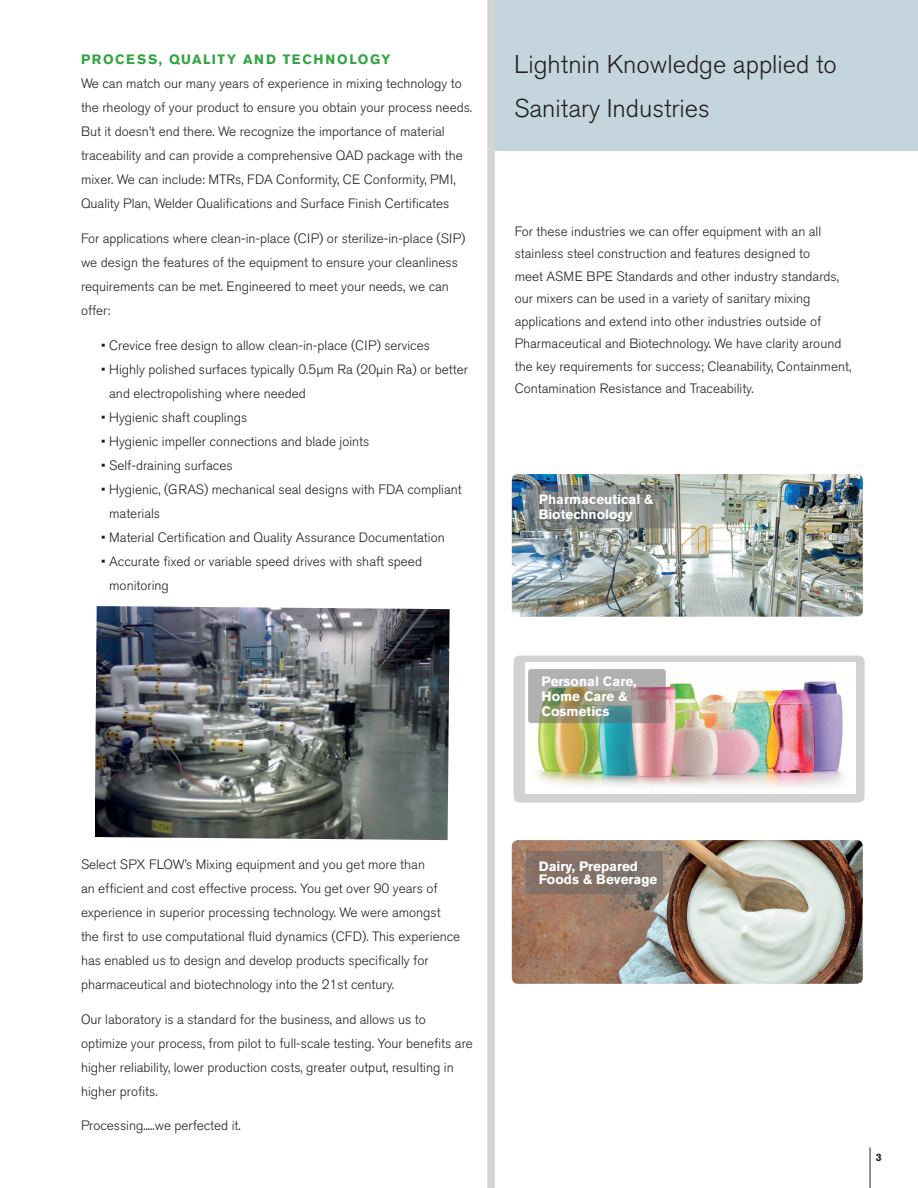
<style>
.page{position:relative;width:918px;height:1188px;background:#fff}
.page>*{position:absolute;margin:0;border:0;box-sizing:border-box;transform-origin:0 0}
.t1{font:300 25.5px/43.5px "Akzidenz Grotesk BE";color:#231f20}
.t2{font:300 13.5px/24px "Akzidenz Grotesk BE";color:#231f20}
.t3{font:700 13.5px/15px "Akzidenz Grotesk BE";color:#fff}
.t4{font:700 13.5px "Akzidenz Grotesk BE";letter-spacing:.11em;color:#32a543}
.t5{font:700 10.5px "Akzidenz Grotesk BE";color:#231f20}
</style>
<div class="page">
<div style="left:490px;top:0;width:428px;height:151px;background:#c5d5de"></div>
<div style="left:487px;top:0;width:8px;height:1188px;background:#d4d5d7"></div>
<img style="left:95px;top:606px;width:355px;height:234px">
<div style="left:514px;top:656px;width:351px;height:147px;background:#d1d2d4;border-radius:6px"></div>
<img style="left:525px;top:662px;width:330px;height:132px">
<img style="left:512px;top:840px;width:351px;height:144px">
<img style="left:512px;top:474px;width:351px;height:143px">
<svg style="left:525px;top:851px;width:138px;height:43px;background:#827269"></svg>
<svg style="left:528px;top:669px;width:138px;height:54px;background:#9d9c90"></svg>
<svg style="left:525px;top:485px;width:149px;height:43px;background:#7f8483"></svg>
<hr style="left:870px;top:1148px;width:1px;height:40px;background:#231f20">
<p class="t4" style="left:81px;top:52px;width:311px">PROCESS, QUALITY AND TECHNOLOGY</p>
<p class="t2" style="left:81px;top:72px;width:393px">We can match our many years of experience in mixing technology to the rheology of your product to ensure you obtain your process needs.<br>But it doesn’t end there. We recognize the importance of material traceability and can provide a comprehensive QAD package with the mixer. We can include: MTRs, FDA Conformity, CE Conformity, PMI, Quality Plan, Welder Qualifications and Surface Finish Certificates</p>
<p class="t2" style="left:81px;top:227px;width:386px">For applications where clean-in-place (CIP) or sterilize-in-place (SIP) we design the features of the equipment to ensure your cleanliness requirements can be met. Engineered to meet your needs, we can offer:</p>
<p class="t2" style="left:101px;top:333px;width:330px">• Crevice free design to allow clean-in-place (CIP) services</p>
<p class="t2" style="left:109px;top:357px;width:360px;text-indent:-8px">• Highly polished surfaces typically 0.5μm Ra (20μin Ra) or better and electropolishing where needed</p>
<p class="t2" style="left:101px;top:405px;width:148px">• Hygienic shaft couplings</p>
<p class="t2" style="left:101px;top:429px;width:270px">• Hygienic impeller connections and blade joints</p>
<p class="t2" style="left:101px;top:453px;width:133px">• Self-draining surfaces</p>
<p class="t2" style="left:109px;top:477px;width:354px;text-indent:-8px">• Hygienic, (GRAS) mechanical seal designs with FDA compliant materials</p>
<p class="t2" style="left:101px;top:525px;width:345px">• Material Certification and Quality Assurance Documentation</p>
<p class="t2" style="left:109px;top:549px;width:314px;text-indent:-8px">• Accurate fixed or variable speed drives with shaft speed monitoring</p>
<h1 class="t1" style="left:514px;top:43px;width:324px">Lightnin Knowledge applied to<br>Sanitary Industries</h1>
<p class="t2" style="left:515px;top:220px;width:338px;line-height:22.5px">For these industries we can offer equipment with an all stainless steel construction and features designed to<br>meet ASME BPE Standards and other industry standards, our mixers can be used in a variety of sanitary mixing applications and extend into other industries outside of Pharmaceutical and Biotechnology. We have clarity around the key requirements for success; Cleanability, Containment, Contamination Resistance and Traceability.</p>
<p class="t3" style="left:539px;top:492px;width:116px">Pharmaceutical &amp;<br>Biotechnology</p>
<p class="t3" style="left:542px;top:674px;width:96px">Personal Care,<br>Home Care &amp;<br>Cosmetics</p>
<p class="t2" style="left:81px;top:852px;width:381px">Select SPX FLOW’s Mixing equipment and you get more than<br>an efficient and cost effective process. You get over 90 years of experience in superior processing technology. We were amongst the first to use computational fluid dynamics (CFD). This experience has enabled us to design and develop products specifically for pharmaceutical and biotechnology into the 21st century.</p>
<p class="t2" style="left:81px;top:1007px;width:393px">Our laboratory is a standard for the business, and allows us to optimize your process, from pilot to full-scale testing. Your benefits are higher reliability, lower production costs, greater output, resulting in higher profits.</p>
<p class="t2" style="left:81px;top:1114px;width:161px">Processing.....we perfected it.</p>
<p class="t3" style="left:539px;top:859px;width:120px;line-height:13.5px">Dairy, Prepared<br>Foods &amp; Beverage</p>
<p class="t5" style="left:876px;top:1151px;width:7px">3</p>
</div>
